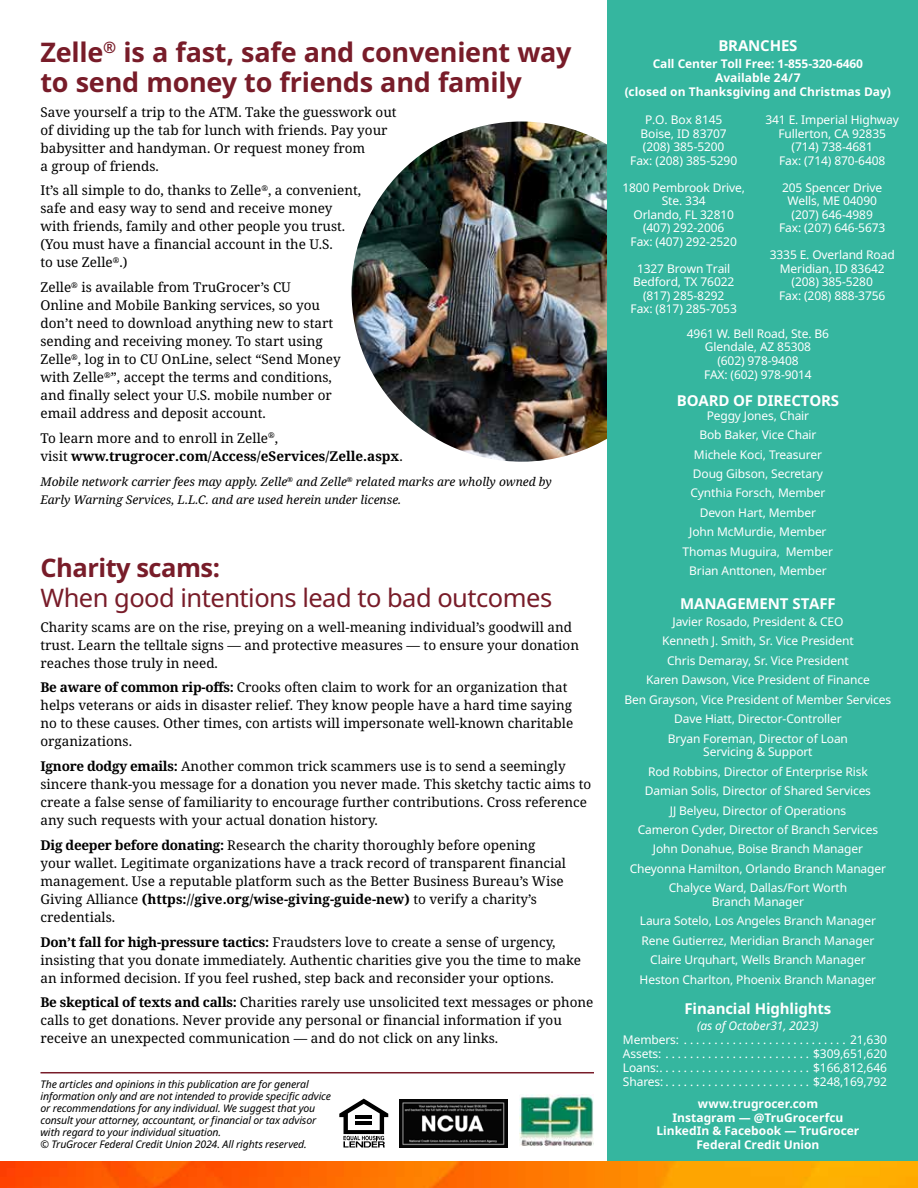
<style>
.page{position:relative;width:918px;height:1188px;background:#fff}
.page>*{position:absolute;margin:0;border:0;box-sizing:border-box;transform-origin:0 0}
.t1{font:700 27px/30px "Noto Sans";letter-spacing:-.01em;color:#781c29}
.t2{font:25.5px "Noto Sans";letter-spacing:-.02em;color:#781c29}
.t3{font:700 25.5px "Noto Sans";letter-spacing:-.02em;color:#781c29}
.t4{font:700 15px "Noto Sans";letter-spacing:-.01em;color:#fff}
.t5{font:13.5px/18px "Noto Serif";color:#000}
.t6{font:700 13.5px/18px "Noto Serif";color:#000}
.t7{font:12px/19.5px "Noto Sans";letter-spacing:-.01em;color:#fff;text-align:center}
.t8{font:700 12px/13.5px "Noto Sans";color:#fff;text-align:center}
.t9{font:italic 12px/18px "Noto Serif";color:#000}
.t10{font:italic 12px "Noto Sans";letter-spacing:-.01em;color:#fff}
.t11{font:italic 10.5px/12px "Noto Sans";letter-spacing:-.01em;color:#000}
.s1{font-weight:400}
.s2{font-weight:700}
</style>
<div class="page">
<img style="left:352px;top:122px;width:256px;height:340px">
<div style="left:608px;top:0;width:310px;height:1161px;background:#35b69f"></div>
<div style="left:400px;top:1099px;width:108px;height:49px;background:#050505"></div>
<img style="left:402px;top:1102px;width:103px;height:44px">
<img style="left:520px;top:1094px;width:74px;height:52px">
<svg style="left:339px;top:1099px;width:49px;height:49px"></svg>
<hr style="left:40px;top:1072px;width:554px;height:1px;background:#781c29">
<img style="left:0;top:1161px;width:918px;height:27px">
<h1 class="t1" style="left:40px;top:38px;width:533px">Zelle<sup>®</sup> is a fast, safe and convenient way to send money to friends and family</h1>
<p class="t5" style="left:40px;top:103px;width:358px">Save yourself a trip to the ATM. Take the guesswork out of dividing up the tab for lunch with friends. Pay your babysitter and handyman. Or request money from<br>a group of friends.</p>
<p class="t5" style="left:40px;top:182px;width:322px">It’s all simple to do, thanks to Zelle<sup>®</sup>, a convenient, safe and easy way to send and receive money with friends, family and other people you trust. (You must have a financial account in the U.S.<br>to use Zelle<sup>®</sup>.)</p>
<p class="t5" style="left:40px;top:279px;width:302px">Zelle<sup>®</sup> is available from TruGrocer’s CU<br>Online and Mobile Banking services, so you don’t need to download anything new to start sending and receiving money. To start using Zelle<sup>®</sup>, log in to CU OnLine, select “Send Money with Zelle<sup>®</sup>”, accept the terms and conditions, and finally select your U.S. mobile number or email address and deposit account.</p>
<p class="t6" style="left:40px;top:429px;width:364px"><span class="s1">To learn more and to enroll in Zelle</span><sup>®</sup><span class="s1">,<br>visit</span> www.trugrocer.com/Access/eServices/Zelle.aspx<span class="s1">.</span></p>
<p class="t9" style="left:40px;top:473px;width:513px">Mobile network carrier fees may apply. Zelle<sup>®</sup> and Zelle<sup>®</sup> related marks are wholly owned by<br>Early Warning Services, L.L.C. and are used herein under license.</p>
<h2 class="t3" style="left:40px;top:550px;width:181px">Charity scams:</h2>
<h2 class="t2" style="left:40px;top:580px;width:513px">When good intentions lead to bad outcomes</h2>
<p class="t5" style="left:40px;top:618px;width:540px">Charity scams are on the rise, preying on a well-meaning individual’s goodwill and trust. Learn the telltale signs — and protective measures — to ensure your donation reaches those truly in need.</p>
<p class="t5" style="left:40px;top:679px;width:534px"><span class="s2">Be aware of common rip-offs:</span> Crooks often claim to work for an organization that helps veterans or aids in disaster relief. They know people have a hard time saying no to these causes. Other times, con artists will impersonate well-known charitable organizations.</p>
<p class="t5" style="left:40px;top:758px;width:552px"><span class="s2">Ignore dodgy emails:</span> Another common trick scammers use is to send a seemingly sincere thank-you message for a donation you never made. This sketchy tactic aims to create a false sense of familiarity to encourage further contributions. Cross reference any such requests with your actual donation history.</p>
<p class="t5" style="left:40px;top:836px;width:527px"><span class="s2">Dig deeper before donating:</span> Research the charity thoroughly before opening your wallet. Legitimate organizations have a track record of transparent financial management. Use a reputable platform such as the Better Business Bureau’s Wise Giving Alliance <span class="s2">(https://give.org/wise-giving-guide-new)</span> to verify a charity’s credentials.</p>
<p class="t5" style="left:40px;top:933px;width:542px"><span class="s2">Don’t fall for high-pressure tactics:</span> Fraudsters love to create a sense of urgency, insisting that you donate immediately. Authentic charities give you the time to make an informed decision. If you feel rushed, step back and reconsider your options.</p>
<p class="t5" style="left:40px;top:994px;width:554px"><span class="s2">Be skeptical of texts and calls:</span> Charities rarely use unsolicited text messages or phone calls to get donations. Never provide any personal or financial information if you receive an unexpected communication — and do not click on any links.</p>
<p class="t11" style="left:40px;top:1078px;width:292px">The articles and opinions in this publication are for general information only and are not intended to provide specific advice or recommendations for any individual. We suggest that you consult your attorney, accountant, or financial or tax advisor with regard to your individual situation.<br>© TruGrocer Federal Credit Union 2024. All rights reserved.</p>
<p class="t4" style="left:718px;top:35px;width:81px">BRANCHES</p>
<p class="t8" style="left:625px;top:57px;width:268px">Call Center Toll Free: 1-855-320-6460<br>Available 24/7<br>(closed on Thanksgiving and Christmas Day)</p>
<p class="t7" style="left:765px;top:113px;width:135px;line-height:13.5px">341 E. Imperial Highway<br>Fullerton, CA 92835 (714) 738-4681<br>Fax: (714) 870-6408</p>
<p class="t7" style="left:779px;top:181px;width:108px;line-height:13.5px">205 Spencer Drive<br>Wells, ME 04090 (207) 646-4989<br>Fax: (207) 646-5673</p>
<p class="t7" style="left:770px;top:248px;width:126px;line-height:13.5px">3335 E. Overland Road<br>Meridian, ID 83642 (208) 385-5280<br>Fax: (208) 888-3756</p>
<p class="t7" style="left:687px;top:327px;width:144px;line-height:13.6px">4961 W. Bell Road, Ste. B6<br>Glendale, AZ 85308<br>(602) 978-9408<br>FAX: (602) 978-9014</p>
<p class="t4" style="left:677px;top:390px;width:164px">BOARD OF DIRECTORS</p>
<p class="t7" style="left:683px;top:406px;width:152px">Peggy Jones, Chair<br>Bob Baker, Vice Chair<br>Michele Koci, Treasurer<br>Doug Gibson, Secretary<br>Cynthia Forsch, Member<br>Devon Hart, Member<br>John McMurdie, Member<br>Thomas Muguira, Member<br>Brian Anttonen, Member</p>
<p class="t4" style="left:680px;top:593px;width:157px">MANAGEMENT STAFF</p>
<p class="t7" style="left:625px;top:612px;width:268px">Javier Rosado, President &amp; CEO<br>Kenneth J. Smith, Sr. Vice President<br>Chris Demaray, Sr. Vice President<br>Karen Dawson, Vice President of Finance<br>Ben Grayson, Vice President of Member Services Dave Hiatt, Director-Controller<br>Bryan Foreman, Director of Loan</p>
<p class="t7" style="left:630px;top:742px;width:258px">Servicing &amp; Support<br>Rod Robbins, Director of Enterprise Risk Damian Solis, Director of Shared Services<br>JJ Belyeu, Director of Operations<br>Cameron Cyder, Director of Branch Services John Donahue, Boise Branch Manager Cheyonna Hamilton, Orlando Branch Manager Chalyce Ward, Dallas/Fort Worth</p>
<p class="t7" style="left:640px;top:892px;width:238px">Branch Manager<br>Laura Sotelo, Los Angeles Branch Manager Rene Gutierrez, Meridian Branch Manager Claire Urquhart, Wells Branch Manager Heston Charlton, Phoenix Branch Manager</p>
<p class="t4" style="left:685px;top:998px;width:148px">Financial Highlights</p>
<p class="t10" style="left:697px;top:1017px;width:123px">(as of October31, 2023)</p>
<p class="t7" style="left:623px;top:1030px;width:62px">Members: ............................</p>
<p class="t7" style="left:850px;top:1030px;width:38px">21,630</p>
<p class="t7" style="left:623px;top:1044px;width:44px">Assets:.........................</p>
<p class="t7" style="left:813px;top:1044px;width:75px">$309,651,620</p>
<p class="t7" style="left:623px;top:1058px;width:40px">Loans:..........................</p>
<p class="t7" style="left:813px;top:1058px;width:75px">$166,812,646</p>
<p class="t7" style="left:623px;top:1072px;width:45px">Shares:.........................</p>
<p class="t7" style="left:813px;top:1072px;width:75px">$248,169,792</p>
<p class="t7" style="left:630px;top:113px;width:108px;line-height:13.5px">P.O. Box 8145<br>Boise, ID 83707 (208) 385-5200<br>Fax: (208) 385-5290</p>
<p class="t7" style="left:622px;top:181px;width:124px;line-height:13.5px">1800 Pembrook Drive,<br>Ste. 334<br>Orlando, FL 32810 (407) 292-2006<br>Fax: (407) 292-2520</p>
<p class="t7" style="left:631px;top:262px;width:108px;line-height:13.5px">1327 Brown Trail<br>Bedford, TX 76022 (817) 285-8292<br>Fax: (817) 285-7053</p>
<p class="t8" style="left:657px;top:1097px;width:204px">www.trugrocer.com<br>Instagram — @TruGrocerfcu<br>LinkedIn &amp; Facebook — TruGrocer<br>Federal Credit Union</p>
</div>
